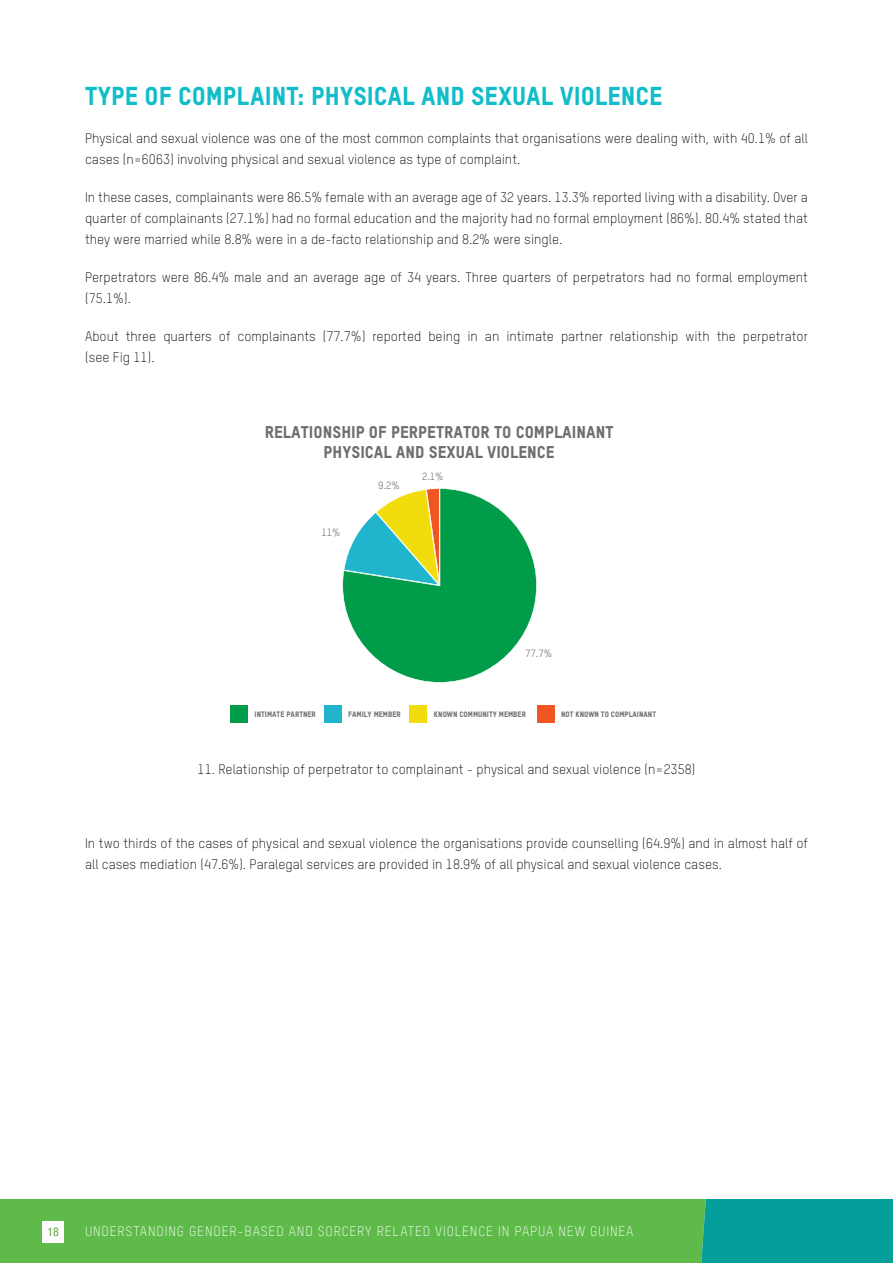
<style>
.page{position:relative;width:893px;height:1263px;background:#fff}
.page>*{position:absolute;margin:0;border:0;box-sizing:border-box;transform-origin:0 0}
.t1{font:25.5px "Oxfam TSTARPRO Headline";color:#10bdc8}
.t2{font:16.8px/20.1px "Oxfam TSTARPRO Headline";color:#6d6e71;text-align:center}
.t3{font:300 13.5px/21px "Oxfam TSTARPRO";color:#000}
.t4{font:300 13.5px "Oxfam TSTARPRO";letter-spacing:.06em;color:#fff}
.t5{font:condensed 12px "Helvetica Neue LT Std";color:#62a644}
.t6{font:10.35px "Oxfam TSTARPRO";color:#6d6e71}
.t7{font:7.8px "Oxfam TSTARPRO Headline";color:#6d6e71}
</style>
<div class="page">
<div style="left:0;top:1199px;width:670px;height:64px;background:#5ebb49"></div>
<svg style="left:670px;top:1199px;width:223px;height:64px;background:#11a28e"></svg>
<div style="left:43px;top:1221px;width:21px;height:21px;background:#fff"></div>
<div style="left:230px;top:705px;width:18px;height:17px;background:#009c49"></div>
<div style="left:324px;top:705px;width:18px;height:18px;background:#20b5cd"></div>
<div style="left:409px;top:705px;width:18px;height:17px;background:#f1dc0e"></div>
<div style="left:537px;top:705px;width:18px;height:17px;background:#f05622"></div>
<svg style="left:342px;top:488px;width:195px;height:195px"></svg>
<h1 class="t1" style="left:85px;top:76px;width:579px">TYPE OF COMPLAINT: PHYSICAL AND SEXUAL VIOLENCE</h1>
<p class="t3" style="left:85px;top:126px;width:724px">Physical and sexual violence was one of the most common complaints that organisations were dealing with, with 40.1% of all cases (n=6063) involving physical and sexual violence as type of complaint.</p>
<p class="t3" style="left:85px;top:186px;width:724px;text-align:justify">In these cases, complainants were 86.5% female with an average age of 32 years. 13.3% reported living with a disability. Over a quarter of complainants (27.1%) had no formal education and the majority had no formal employment (86%). 80.4% stated that they were married while 8.8% were in a de-facto relationship and 8.2% were single.</p>
<p class="t3" style="left:85px;top:266px;width:724px">Perpetrators were 86.4% male and an average age of 34 years. Three quarters of perpetrators had no formal employment (75.1%).</p>
<p class="t3" style="left:85px;top:325px;width:724px">About three quarters of complainants (77.7%) reported being in an intimate partner relationship with the perpetrator (see Fig 11).</p>
<p class="t2" style="left:265px;top:421px;width:350px">RELATIONSHIP OF PERPETRATOR TO COMPLAINANT<br>PHYSICAL AND SEXUAL VIOLENCE</p>
<p class="t6" style="left:321px;top:525px;width:21px">11%</p>
<p class="t6" style="left:378px;top:478px;width:23px">9.2%</p>
<p class="t6" style="left:422px;top:469px;width:23px">2.1%</p>
<p class="t6" style="left:525px;top:645px;width:28px">77.7%</p>
<p class="t7" style="left:255px;top:708px;width:63px">INTIMATE PARTNER</p>
<p class="t7" style="left:348px;top:708px;width:54px">FAMILY MEMBER</p>
<p class="t7" style="left:434px;top:708px;width:94px">KNOWN COMMUNITY MEMBER</p>
<p class="t7" style="left:561px;top:708px;width:97px">NOT KNOWN TO COMPLAINANT</p>
<p class="t3" style="left:198px;top:757px;width:499px">11. Relationship of perpetrator to complainant - physical and sexual violence (n=2358)</p>
<p class="t3" style="left:85px;top:832px;width:724px">In two thirds of the cases of physical and sexual violence the organisations provide counselling (64.9%) and in almost half of all cases mediation (47.6%). Paralegal services are provided in 18.9% of all physical and sexual violence cases.</p>
<p class="t5" style="left:47px;top:1224px;width:13px">18</p>
<p class="t4" style="left:85px;top:1221px;width:550px">UNDERSTANDING GENDER-BASED AND SORCERY RELATED VIOLENCE IN PAPUA NEW GUINEA</p>
</div>
